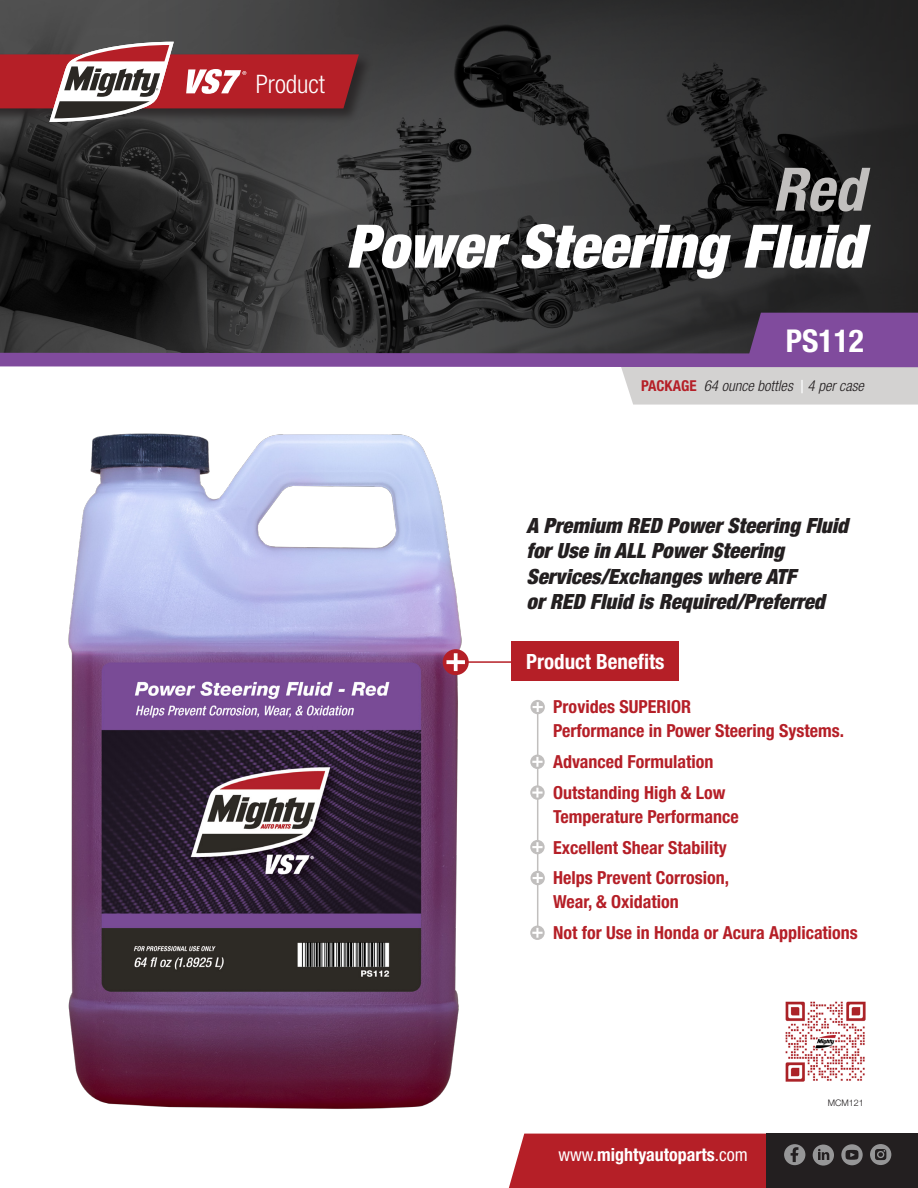
<style>
.page{position:relative;width:918px;height:1188px;background:#fff}
.page>*{position:absolute;margin:0;border:0;box-sizing:border-box;transform-origin:0 0}
.t1{font:italic 900 condensed 60px "Helvetica Neue";color:#fff}
.t2{font:italic 700 condensed 60px "Helvetica Neue";color:#c1bfbe}
.t3{font:700 condensed 31.5px "Helvetica Neue";color:#fff}
.t4{font:300 condensed 25.5px "Helvetica Neue";color:#fff}
.t5{font:italic 900 condensed 21px/25.2px "Helvetica Neue";color:#231f20}
.t6{font:700 condensed 21px "Helvetica Neue";color:#fff}
.t7{font:700 condensed 18px/24px "Helvetica Neue";color:#b51f27}
.t8{font:700 condensed 18px "Helvetica Neue";color:#fff}
.t9{font:italic 300 condensed 15px "Helvetica Neue";color:#231f20}
.t10{font:300 9px "Helvetica Neue";color:#231f20}
.s1{font-weight:700;font-style:normal;color:#b51f27}
.s2{font-weight:400;font-style:normal;font-size:18px;color:#fff}
.s3{font-weight:400}
</style>
<div class="page">
<hr style="left:537px;top:714px;width:1px;height:215px;background:#c1bfbe">
<img style="left:0;top:0;width:135px;height:313px">
<svg style="left:135px;top:0;width:783px;height:313px;background:#2f3030"></svg>
<div style="left:0;top:53px;width:373px;height:70px;background:#231f20;opacity:.75"></div>
<svg style="left:0;top:42px;width:359px;height:80px;background:#91484c"></svg>
<svg style="left:509px;top:1134px;width:409px;height:54px;background:#85282e"></svg>
<svg style="left:0;top:313px;width:918px;height:92px"></svg>
<div style="left:512px;top:642px;width:167px;height:39px;background:#b51f27"></div>
<div style="left:531px;top:700px;width:14px;height:14px;background:#c1bfbe;border-radius:50%"></div>
<svg style="left:533px;top:702px;width:10px;height:10px"></svg>
<div style="left:531px;top:871px;width:14px;height:14px;background:#c1bfbe;border-radius:50%"></div>
<svg style="left:533px;top:873px;width:10px;height:10px"></svg>
<div style="left:530px;top:840px;width:15px;height:14px;background:#c1bfbe;border-radius:50%"></div>
<svg style="left:532px;top:842px;width:11px;height:10px"></svg>
<img style="left:68px;top:433px;width:401px;height:676px">
<hr style="left:459px;top:661px;width:62px;height:2px;background:#b51f27">
<div style="left:443px;top:649px;width:26px;height:26px;background:#b51f27;border-radius:50%"></div>
<svg style="left:446px;top:653px;width:19px;height:18px"></svg>
<div style="left:530px;top:755px;width:15px;height:14px;background:#c1bfbe;border-radius:50%"></div>
<svg style="left:532px;top:757px;width:11px;height:10px"></svg>
<div style="left:530px;top:926px;width:15px;height:14px;background:#c1bfbe;border-radius:50%"></div>
<svg style="left:532px;top:928px;width:11px;height:10px"></svg>
<svg style="left:530px;top:785px;width:15px;height:15px"></svg>
<svg style="left:532px;top:788px;width:11px;height:10px"></svg>
<img style="left:785px;top:1001px;width:81px;height:81px">
<p class="t4" style="left:256px;top:70px;width:71px">Product</p>
<p class="t2" style="left:773px;top:153px;width:93px">Red</p>
<p class="t1" style="left:346px;top:209px;width:519px">Power Steering Fluid</p>
<p class="t3" style="left:786px;top:321px;width:80px">PS112</p>
<p class="t9" style="left:641px;top:377px;width:224px"><span class="s1">PACKAGE</span> 64 ounce bottles <span class="s2">|</span> 4 per case</p>
<p class="t5" style="left:526px;top:513px;width:323px">A Premium RED Power Steering Fluid for Use in ALL Power Steering<br>Services/Exchanges where ATF<br>or RED Fluid is Required/Preferred</p>
<p class="t6" style="left:526px;top:649px;width:140px">Product Benefits</p>
<p class="t7" style="left:553px;top:695px;width:292px">Provides SUPERIOR<br>Performance in Power Steering Systems.</p>
<p class="t7" style="left:553px;top:750px;width:162px">Advanced Formulation</p>
<p class="t7" style="left:553px;top:780px;width:187px">Outstanding High &amp; Low<br>Temperature Performance</p>
<p class="t7" style="left:553px;top:835px;width:175px">Excellent Shear Stability</p>
<p class="t7" style="left:553px;top:866px;width:177px">Helps Prevent Corrosion,<br>Wear, &amp; Oxidation</p>
<p class="t7" style="left:553px;top:921px;width:306px">Not for Use in Honda or Acura Applications</p>
<p class="t8" style="left:559px;top:1144px;width:191px"><span class="s3">www.</span>mightyautoparts<span class="s3">.com</span></p>
<p class="t10" style="left:828px;top:1095px;width:38px">MCM121</p>
</div>
